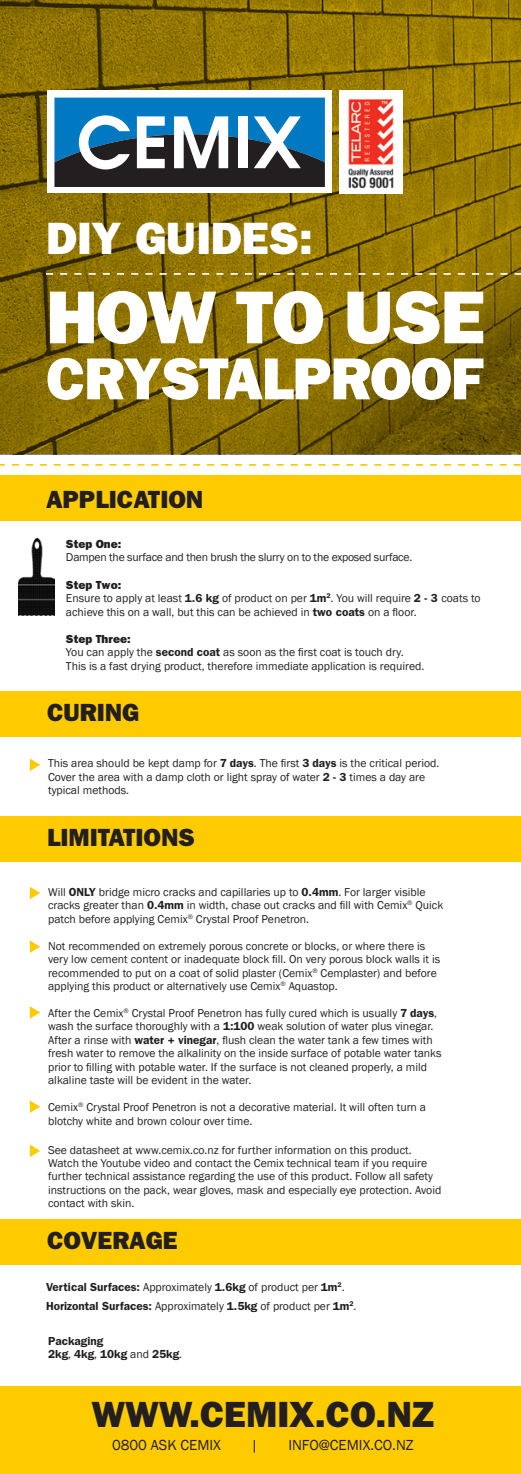
<style>
.page{position:relative;width:521px;height:1474px;background:#fff}
.page>*{position:absolute;margin:0;border:0;box-sizing:border-box;transform-origin:0 0}
.t1{font:800 75.25px "Franklin Gothic";letter-spacing:-.02em;color:#fff}
.t2{font:800 59.5px "Franklin Gothic";letter-spacing:-.02em;color:#fff}
.t3{font:800 45.5px "Franklin Gothic";color:#fff}
.t4{font:800 36.57px "Franklin Gothic";color:#231f20}
.t5{font:800 24.85px "Franklin Gothic";color:#231f20}
.t6{font:15.05px "Franklin Gothic";color:#231f20}
.t7{font:11.72px/13.5px "Franklin Gothic";color:#231f20}
.t8{font:600 11.72px "Franklin Gothic";color:#231f20}
.t9{font:11.72px "Franklin Gothic";letter-spacing:-.02em;color:#231f20}
.t10{font:800 11.72px "Franklin Gothic";color:#231f20}
.s1{font-weight:600}
.s2{font-weight:400}
</style>
<div class="page">
<svg style="left:0;top:0;width:521px;height:453px;background:#896f00"></svg>
<div style="left:0;top:1385px;width:521px;height:88px;background:#fecb00"></div>
<svg style="left:46px;top:273px;width:475px;height:2px"></svg>
<svg style="left:0;top:464px;width:521px;height:2px"></svg>
<div style="left:0;top:475px;width:521px;height:46px;background:#fecb00"></div>
<div style="left:0;top:691px;width:521px;height:46px;background:#fecb00"></div>
<div style="left:0;top:816px;width:521px;height:45px;background:#fecb00"></div>
<div style="left:0;top:1218px;width:521px;height:46px;background:#fecb00"></div>
<div style="left:47px;top:91px;width:285px;height:102px;background:#fff"></div>
<svg style="left:55px;top:98px;width:270px;height:88px"></svg>
<img style="left:340px;top:91px;width:62px;height:102px">
<svg style="left:30px;top:887px;width:10px;height:12px"></svg>
<svg style="left:30px;top:758px;width:10px;height:13px"></svg>
<svg style="left:30px;top:940px;width:10px;height:12px"></svg>
<svg style="left:30px;top:1006px;width:10px;height:12px"></svg>
<svg style="left:30px;top:1100px;width:10px;height:12px"></svg>
<svg style="left:30px;top:1144px;width:10px;height:13px"></svg>
<img style="left:18px;top:539px;width:36px;height:76px">
<p class="t3" style="left:46px;top:212px;width:268px">DIY GUIDES:</p>
<p class="t1" style="left:46px;top:273px;width:441px">HOW TO USE</p>
<p class="t2" style="left:46px;top:344px;width:438px">CRYSTALPROOF</p>
<p class="t5" style="left:46px;top:484px;width:159px">APPLICATION</p>
<p class="t10" style="left:66px;top:536px;width:57px">Step One:</p>
<p class="t9" style="left:66px;top:550px;width:348px">Dampen the surface and then brush the slurry on to the exposed surface.</p>
<p class="t10" style="left:66px;top:577px;width:57px">Step Two:</p>
<p class="t7" style="left:66px;top:591px;width:416px">Ensure to apply at least <span class="s1">1.6 kg</span> of product on per <span class="s1">1m</span><sup>2</sup>. You will require <span class="s1">2 - 3</span> coats to achieve this on a wall, but this can be achieved in <span class="s1">two coats</span> on a floor.</p>
<p class="t10" style="left:66px;top:632px;width:66px">Step Three:</p>
<p class="t7" style="left:66px;top:646px;width:339px">You can apply the <span class="s1">second coat</span> as soon as the first coat is touch dry.</p>
<p class="t7" style="left:66px;top:659px;width:360px">This is a fast drying product, therefore immediate application is required.</p>
<p class="t5" style="left:47px;top:698px;width:94px">CURING</p>
<p class="t7" style="left:48px;top:757px;width:393px">This area should be kept damp for <span class="s1">7 days</span>. The first <span class="s1">3 days</span> is the critical period.<br>Cover the area with a damp cloth or light spray of water <span class="s1">2 - 3</span> times a day are typical methods.</p>
<p class="t5" style="left:47px;top:822px;width:149px">LIMITATIONS</p>
<p class="t7" style="left:48px;top:885px;width:397px">Will <span class="s1">ONLY</span> bridge micro cracks and capillaries up to <span class="s1">0.4mm</span>. For larger visible cracks greater than <span class="s1">0.4mm</span> in width, chase out cracks and fill with Cemix<sup>®</sup> Quick patch before applying Cemix<sup>®</sup> Crystal Proof Penetron.</p>
<p class="t7" style="left:48px;top:939px;width:394px">Not recommended on extremely porous concrete or blocks, or where there is very low cement content or inadequate block fill. On very porous block walls it is recommended to put on a coat of solid plaster (Cemix<sup>®</sup> Cemplaster) and before applying this product or alternatively use Cemix<sup>®</sup> Aquastop.</p>
<p class="t7" style="left:48px;top:1006px;width:395px">After the Cemix<sup>®</sup> Crystal Proof Penetron has fully cured which is usually <span class="s1">7 days</span>, wash the surface thoroughly with a <span class="s1">1:100</span> weak solution of water plus vinegar.<br>After a rinse with <span class="s1">water + vinegar</span>, flush clean the water tank a few times with fresh water to remove the alkalinity on the inside surface of potable water tanks prior to filling with potable water. If the surface is not cleaned properly, a mild alkaline taste will be evident in the water.</p>
<p class="t7" style="left:48px;top:1100px;width:379px">Cemix<sup>®</sup> Crystal Proof Penetron is not a decorative material. It will often turn a blotchy white and brown colour over time.</p>
<p class="t7" style="left:48px;top:1143px;width:395px">See datasheet at www.cemix.co.nz for further information on this product.<br>Watch the Youtube video and contact the Cemix technical team if you require further technical assistance regarding the use of this product. Follow all safety instructions on the pack, wear gloves, mask and especially eye protection. Avoid contact with skin.</p>
<p class="t5" style="left:47px;top:1225px;width:132px">COVERAGE</p>
<p class="t7" style="left:46px;top:1280px;width:300px"><span class="s1">Vertical Surfaces:</span> Approximately <span class="s1">1.6kg</span> of product per <span class="s1">1m</span><sup>2</sup>.</p>
<p class="t8" style="left:46px;top:1298px;width:312px">Horizontal Surfaces: <span class="s2">Approximately</span> 1.5kg <span class="s2">of product per</span> 1m<sup>2</sup><span class="s2">.</span></p>
<p class="t8" style="left:48px;top:1334px;width:57px">Packaging</p>
<p class="t8" style="left:48px;top:1346px;width:136px">2kg<span class="s2">,</span> 4kg<span class="s2">,</span> 10kg <span class="s2">and</span> 25kg<span class="s2">.</span></p>
<p class="t4" style="left:92px;top:1392px;width:344px">WWW.CEMIX.CO.NZ</p>
<p class="t6" style="left:112px;top:1435px;width:110px">0800 ASK CEMIX</p>
<p class="t6" style="left:251px;top:1435px;width:9px">|</p>
<p class="t6" style="left:288px;top:1435px;width:127px">INFO@CEMIX.CO.NZ</p>
</div>
